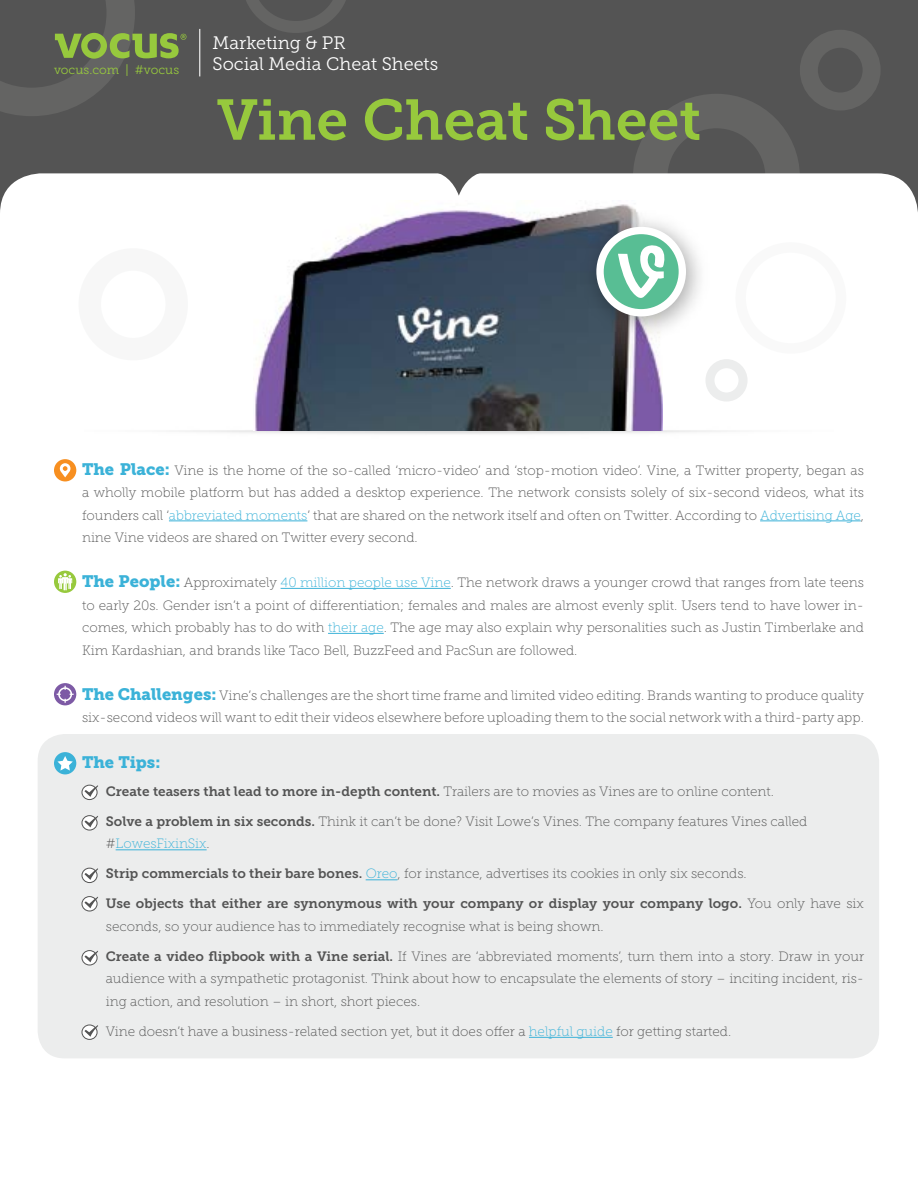
<style>
.page{position:relative;width:918px;height:1188px;background:#fff}
.page>*{position:absolute;margin:0;border:0;box-sizing:border-box;transform-origin:0 0}
.t1{font:57px "Museo Slab 700";color:#97c93d}
.t2{font:18px/21.6px "Museo Slab 300";color:#fff}
.t3{font:16.5px "Museo Slab 900";color:#3bb2d8}
.t4{font:13.5px/22.5px "Museo Slab 100";color:#545454;text-align:justify}
.t5{font:13.5px "Museo Slab 700";color:#545454}
.t6{font:12.45px "Museo Slab 300";color:#97c93d}
.s1{font-family:"Museo Slab 900";font-size:16.5px;color:#3bb2d8}
.s2{color:#3bb2d8}
.s3{font-family:"Museo Slab 700"}
.s4{font-family:"Museo Slab 100"}
</style>
<div class="page">
<div style="left:38px;top:734px;width:841px;height:324px;background:#eceded;border-radius:27px"></div>
<div style="left:0;top:0;width:918px;height:222px;background:#545454"></div>
<div style="left:633px;top:94px;width:167px;height:167px;border:34px solid #646463;border-radius:50%"></div>
<div style="left:800px;top:30px;width:81px;height:81px;border:18px solid #646463;border-radius:50%"></div>
<svg style="left:246px;top:0;width:100px;height:33px"></svg>
<div style="left:0;top:173px;width:918px;height:161px;background:#fff;border-radius:40px"></div>
<svg style="left:431px;top:173px;width:56px;height:23px"></svg>
<hr style="left:169px;top:521px;width:138px;height:1px;background:#3bb2d8">
<hr style="left:760px;top:521px;width:101px;height:1px;background:#3bb2d8">
<hr style="left:281px;top:588px;width:170px;height:1px;background:#3bb2d8">
<hr style="left:328px;top:633px;width:56px;height:1px;background:#3bb2d8">
<hr style="left:116px;top:849px;width:91px;height:1px;background:#3bb2d8">
<hr style="left:366px;top:879px;width:31px;height:1px;background:#3bb2d8">
<hr style="left:529px;top:1037px;width:84px;height:1px;background:#3bb2d8">
<div style="left:54px;top:459px;width:22px;height:22px;background:#f78f20;border-radius:50%"></div>
<svg style="left:60px;top:463px;width:10px;height:14px"></svg>
<svg style="left:54px;top:571px;width:22px;height:22px"></svg>
<svg style="left:58px;top:573px;width:14px;height:17px"></svg>
<svg style="left:54px;top:683px;width:22px;height:22px"></svg>
<svg style="left:57px;top:686px;width:17px;height:17px"></svg>
<div style="left:54px;top:752px;width:22px;height:22px;background:#3bb2d8;border-radius:50%"></div>
<svg style="left:57px;top:756px;width:16px;height:15px"></svg>
<div style="left:82px;top:785px;width:16px;height:15px;border:1px solid #545454;border-radius:50%"></div>
<svg style="left:84px;top:785px;width:14px;height:12px"></svg>
<svg style="left:82px;top:816px;width:15px;height:14px"></svg>
<div style="left:82px;top:815px;width:16px;height:16px;border:1px solid #545454;border-radius:50%"></div>
<svg style="left:84px;top:816px;width:14px;height:11px"></svg>
<div style="left:82px;top:868px;width:16px;height:15px;border:1px solid #545454;border-radius:50%"></div>
<svg style="left:84px;top:868px;width:14px;height:12px"></svg>
<div style="left:82px;top:950px;width:16px;height:15px;border:1px solid #545454;border-radius:50%"></div>
<svg style="left:84px;top:951px;width:14px;height:11px"></svg>
<div style="left:82px;top:1025px;width:16px;height:15px;border:1px solid #545454;border-radius:50%"></div>
<svg style="left:84px;top:1025px;width:14px;height:12px"></svg>
<div style="left:705px;top:359px;width:43px;height:43px;border:9px solid #eceded;border-radius:50%"></div>
<div style="left:79px;top:248px;width:109px;height:112px;border:22px solid #eceded;border-radius:50%"></div>
<div style="left:735px;top:242px;width:111px;height:112px;border:10px solid #eceded;border-radius:50%"></div>
<img style="left:254px;top:210px;width:409px;height:221px">
<svg style="left:0;top:0;width:186px;height:116px"></svg>
<hr style="left:199px;top:29px;width:1px;height:47px;background:#fff">
<img style="left:573px;top:204px;width:127px;height:138px">
<svg style="left:600px;top:230px;width:82px;height:83px;fill:#58be94"></svg>
<div style="left:596px;top:227px;width:90px;height:89px;border:7px solid #fff;border-radius:50%"></div>
<svg style="left:618px;top:244px;width:48px;height:54px"></svg>
<div style="left:82px;top:896px;width:16px;height:15px;border:1px solid #545454;border-radius:50%"></div>
<svg style="left:84px;top:897px;width:14px;height:11px"></svg>
<p class="t6" style="left:54px;top:63px;width:127px">vocus.com | #vocus</p>
<h2 class="t2" style="left:212px;top:32px;width:227px">Marketing &amp; PR<br>Social Media Cheat Sheets</h2>
<h1 class="t1" style="left:217px;top:88px;width:486px">Vine Cheat Sheet</h1>
<p class="t4" style="left:82px;top:459px;width:784px"><span class="s1">The Place:</span> Vine is the home of the so-called ‘micro-video’ and ‘stop-motion video’. Vine, a Twitter property, began as a wholly mobile platform but has added a desktop experience. The network consists solely of six-second videos, what its founders call ‘<span class="s2">abbreviated moments</span>’ that are shared on the network itself and often on Twitter. According to <span class="s2">Advertising Age</span>, nine Vine videos are shared on Twitter every second.</p>
<p class="t4" style="left:82px;top:571px;width:784px"><span class="s1">The People:</span> Approximately <span class="s2">40 million people use Vine</span>. The network draws a younger crowd that ranges from late teens to early 20s. Gender isn’t a point of differentiation; females and males are almost evenly split. Users tend to have lower in&shy;comes, which probably has to do with <span class="s2">their age</span>. The age may also explain why personalities such as Justin Timberlake and Kim Kardashian, and brands like Taco Bell, BuzzFeed and PacSun are followed.</p>
<p class="t4" style="left:82px;top:684px;width:783px"><span class="s1">The Challenges:</span> Vine’s challenges are the short time frame and limited video editing. Brands wanting to produce quality six-second videos will want to edit their videos elsewhere before uploading them to the social network with a third-party app.</p>
<p class="t3" style="left:82px;top:753px;width:80px">The Tips:</p>
<p class="t4" style="left:106px;top:780px;width:670px"><span class="s3">Create teasers that lead to more in-depth content.</span> Trailers are to movies as Vines are to online content.</p>
<p class="t4" style="left:106px;top:810px;width:703px"><span class="s3">Solve a problem in six seconds.</span> Think it can’t be done? Visit Lowe’s Vines. The company features Vines called #<span class="s2">LowesFixinSix</span>.</p>
<p class="t4" style="left:106px;top:863px;width:643px"><span class="s3">Strip commercials to their bare bones.</span> <span class="s2">Oreo</span>, for instance, advertises its cookies in only six seconds.</p>
<p class="t5" style="left:106px;top:896px;width:760px">Use objects that either are synonymous with your company or display your company logo. <span class="s4">You only have six</span></p>
<p class="t4" style="left:106px;top:915px;width:499px">seconds, so your audience has to immediately recognise what is being shown.</p>
<p class="t4" style="left:106px;top:945px;width:760px"><span class="s3">Create a video flipbook with a Vine serial.</span> If Vines are ‘abbreviated moments’, turn them into a story. Draw in your audience with a sympathetic protagonist. Think about how to encapsulate the elements of story – inciting incident, ris&shy;ing action, and resolution – in short, short pieces.</p>
<p class="t4" style="left:106px;top:1020px;width:627px">Vine doesn’t have a business-related section yet, but it does offer a <span class="s2">helpful guide</span> for getting started.</p>
</div>
